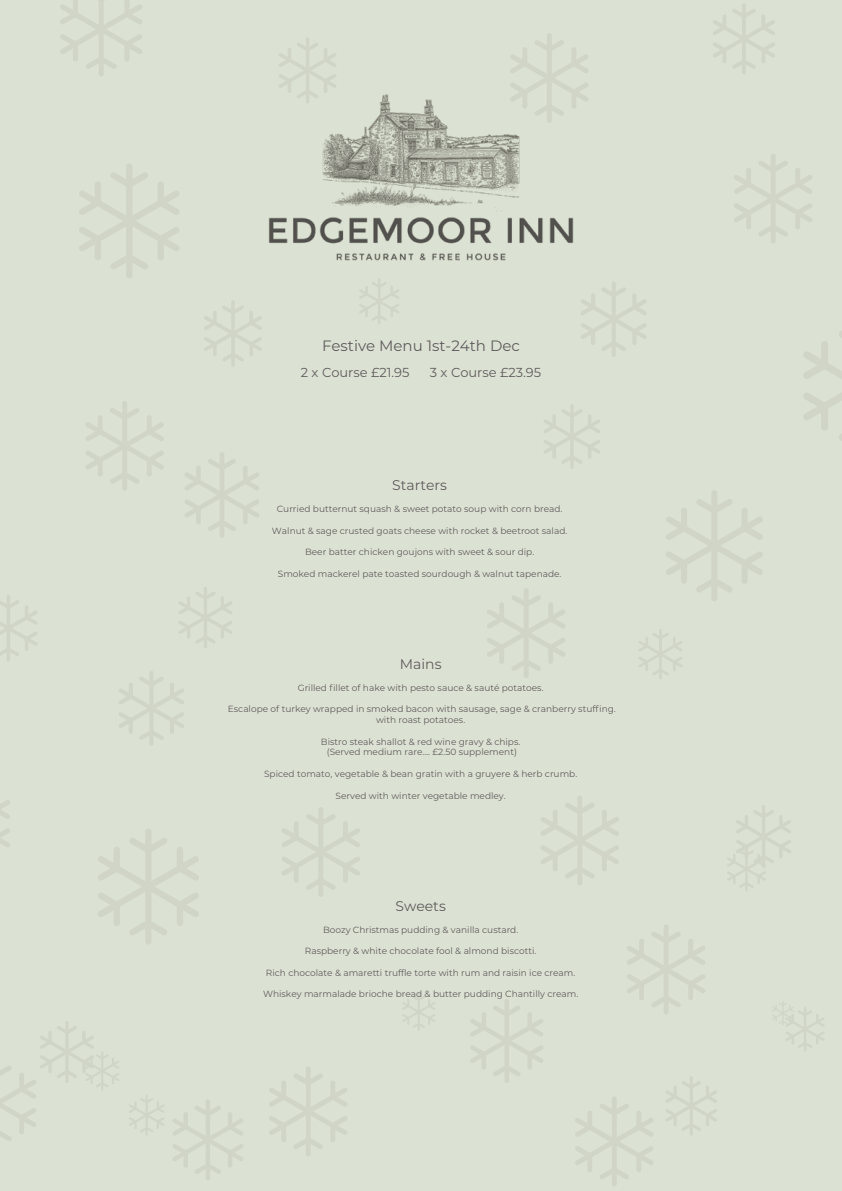
<style>
.page{position:relative;width:842px;height:1191px;background:#dce2d3}
.page>*{position:absolute;margin:0;border:0;box-sizing:border-box;transform-origin:0 0}
.t1{font:15px "Montserrat";color:#5f5b5d}
.t2{font:14px "Montserrat";color:#5f5b5d}
.t3{font:13px "Montserrat";color:#5f5b5d}
.t4{font:9px/10.8px "Montserrat";color:#5f5b5d;text-align:center}
</style>
<div class="page">
<img style="left:268px;top:94px;width:306px;height:167px">
<svg style="left:0;top:1021px;width:119px;height:120px"></svg>
<svg style="left:129px;top:1095px;width:35px;height:40px"></svg>
<svg style="left:173px;top:1100px;width:70px;height:80px"></svg>
<svg style="left:269px;top:1067px;width:78px;height:89px"></svg>
<svg style="left:403px;top:993px;width:32px;height:38px"></svg>
<svg style="left:470px;top:999px;width:73px;height:84px"></svg>
<svg style="left:575px;top:1097px;width:78px;height:89px"></svg>
<svg style="left:666px;top:1077px;width:51px;height:58px"></svg>
<svg style="left:772px;top:1003px;width:52px;height:48px"></svg>
<svg style="left:639px;top:629px;width:43px;height:50px"></svg>
<svg style="left:666px;top:490px;width:97px;height:111px"></svg>
<svg style="left:581px;top:282px;width:65px;height:75px"></svg>
<svg style="left:359px;top:279px;width:40px;height:45px"></svg>
<svg style="left:79px;top:164px;width:100px;height:114px"></svg>
<svg style="left:278px;top:38px;width:59px;height:66px"></svg>
<svg style="left:713px;top:3px;width:62px;height:71px"></svg>
<svg style="left:0;top:595px;width:37px;height:66px"></svg>
<svg style="left:86px;top:401px;width:78px;height:90px"></svg>
<svg style="left:185px;top:452px;width:74px;height:86px"></svg>
<svg style="left:179px;top:587px;width:53px;height:61px"></svg>
<svg style="left:119px;top:671px;width:65px;height:75px"></svg>
<svg style="left:727px;top:805px;width:64px;height:86px"></svg>
<svg style="left:734px;top:154px;width:78px;height:89px"></svg>
<svg style="left:60px;top:0;width:82px;height:76px"></svg>
<svg style="left:510px;top:33px;width:78px;height:90px"></svg>
<svg style="left:98px;top:829px;width:101px;height:115px"></svg>
<svg style="left:627px;top:925px;width:78px;height:89px"></svg>
<svg style="left:544px;top:404px;width:56px;height:65px"></svg>
<svg style="left:487px;top:588px;width:78px;height:90px"></svg>
<svg style="left:282px;top:807px;width:78px;height:90px"></svg>
<svg style="left:541px;top:796px;width:78px;height:89px"></svg>
<svg style="left:803px;top:331px;width:39px;height:109px"></svg>
<svg style="left:204px;top:301px;width:58px;height:65px"></svg>
<svg style="left:0;top:800px;width:10px;height:47px"></svg>
<h1 class="t1" style="left:322px;top:335px;width:199px">Festive Menu 1st-24th Dec</h1>
<h3 class="t3" style="left:301px;top:364px;width:110px">2 x Course £21.95</h3>
<h3 class="t3" style="left:430px;top:364px;width:113px">3 x Course £23.95</h3>
<h2 class="t2" style="left:392px;top:476px;width:56px">Starters</h2>
<p class="t4" style="left:277px;top:503px;width:287px">Curried butternut squash &amp; sweet potato soup with corn bread.</p>
<p class="t4" style="left:272px;top:524px;width:297px">Walnut &amp; sage crusted goats cheese with rocket &amp; beetroot salad.</p>
<p class="t4" style="left:305px;top:546px;width:231px">Beer batter chicken goujons with sweet &amp; sour dip.</p>
<p class="t4" style="left:278px;top:568px;width:285px">Smoked mackerel pate toasted sourdough &amp; walnut tapenade.</p>
<h2 class="t2" style="left:400px;top:654px;width:43px">Mains</h2>
<p class="t4" style="left:298px;top:681px;width:247px">Grilled fillet of hake with pesto sauce &amp; sauté potatoes.</p>
<p class="t4" style="left:228px;top:703px;width:389px">Escalope of turkey wrapped in smoked bacon with sausage, sage &amp; cranberry stuffing. with roast potatoes.</p>
<p class="t4" style="left:321px;top:735px;width:201px">Bistro steak shallot &amp; red wine gravy &amp; chips. (Served medium rare…. £2.50 supplement)</p>
<p class="t4" style="left:264px;top:768px;width:315px">Spiced tomato, vegetable &amp; bean gratin with a gruyere &amp; herb crumb.</p>
<p class="t4" style="left:336px;top:789px;width:172px">Served with winter vegetable medley.</p>
<h2 class="t2" style="left:395px;top:896px;width:52px">Sweets</h2>
<p class="t4" style="left:323px;top:923px;width:197px">Boozy Christmas pudding &amp; vanilla custard.</p>
<p class="t4" style="left:305px;top:945px;width:233px">Raspberry &amp; white chocolate fool &amp; almond biscotti.</p>
<p class="t4" style="left:266px;top:966px;width:311px">Rich chocolate &amp; amaretti truffle torte with rum and raisin ice cream.</p>
<p class="t4" style="left:263px;top:988px;width:317px">Whiskey marmalade brioche bread &amp; butter pudding Chantilly cream.</p>
</div>
